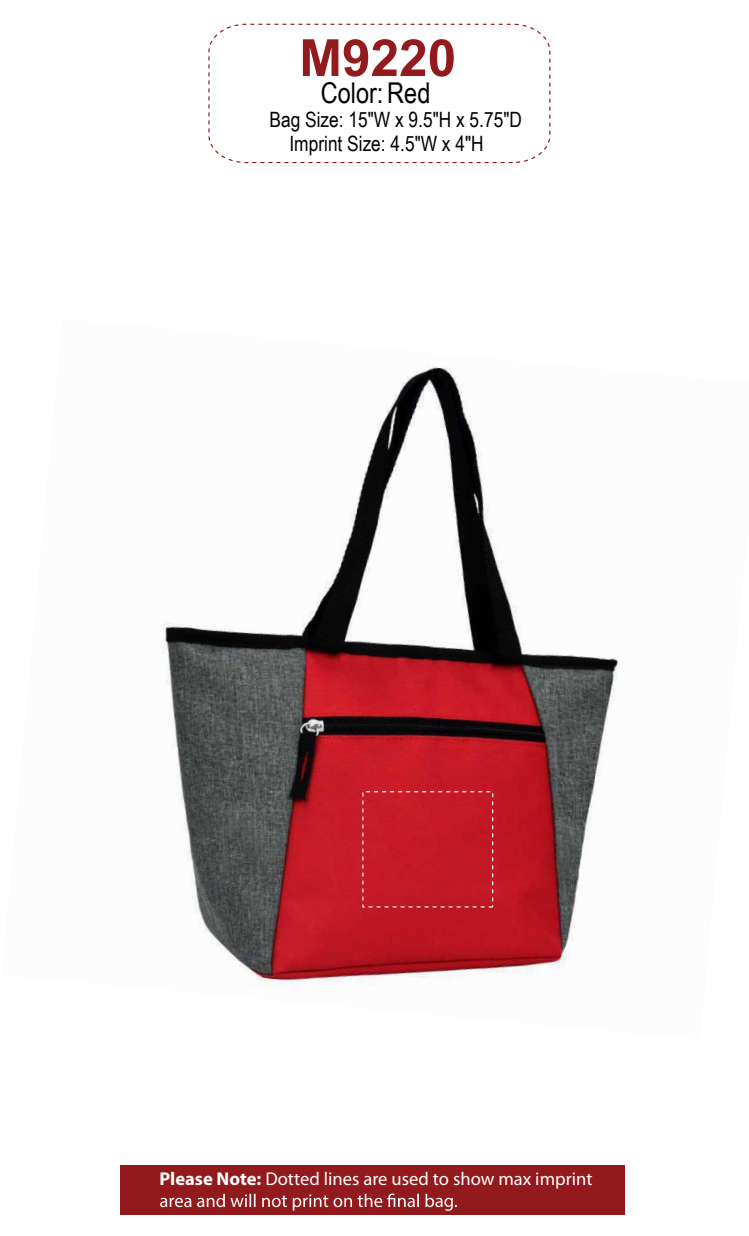
<style>
.page{position:relative;width:749px;height:1236px;background:#fff}
.page>*{position:absolute;margin:0;border:0;box-sizing:border-box;transform-origin:0 0}
.t1{font:700 51.28px "Arial";color:#931a1d}
.t2{font:28.68px "Arial Narrow";color:#000}
.t3{font:21.08px "Arial Narrow";color:#010101}
.t4{font:18.56px "Myriad Pro";color:#fff}
.s1{font-weight:700}
</style>
<div class="page">
<img style="left:162px;top:367px;width:456px;height:621px">
<svg style="left:208px;top:23px;width:342px;height:141px"></svg>
<div style="left:120px;top:1165px;width:504px;height:50px;background:#921a1c"></div>
<svg style="left:160px;top:1194px;width:296px;height:17px"></svg>
<h1 class="t1" style="left:299px;top:22px;width:158px">M9220</h1>
<p class="t3" style="left:269px;top:104px;width:254px">Bag Size: 15"W x 9.5"H x 5.75"D</p>
<h2 class="t2" style="left:320px;top:72px;width:111px">Color: Red</h2>
<p class="t3" style="left:289px;top:128px;width:196px">Imprint Size: 4.5"W x 4"H</p>
<p class="t4" style="left:159px;top:1167px;width:434px"><span class="s1">Please Note:</span> Dotted lines are used to show max imprint</p>
</div>
